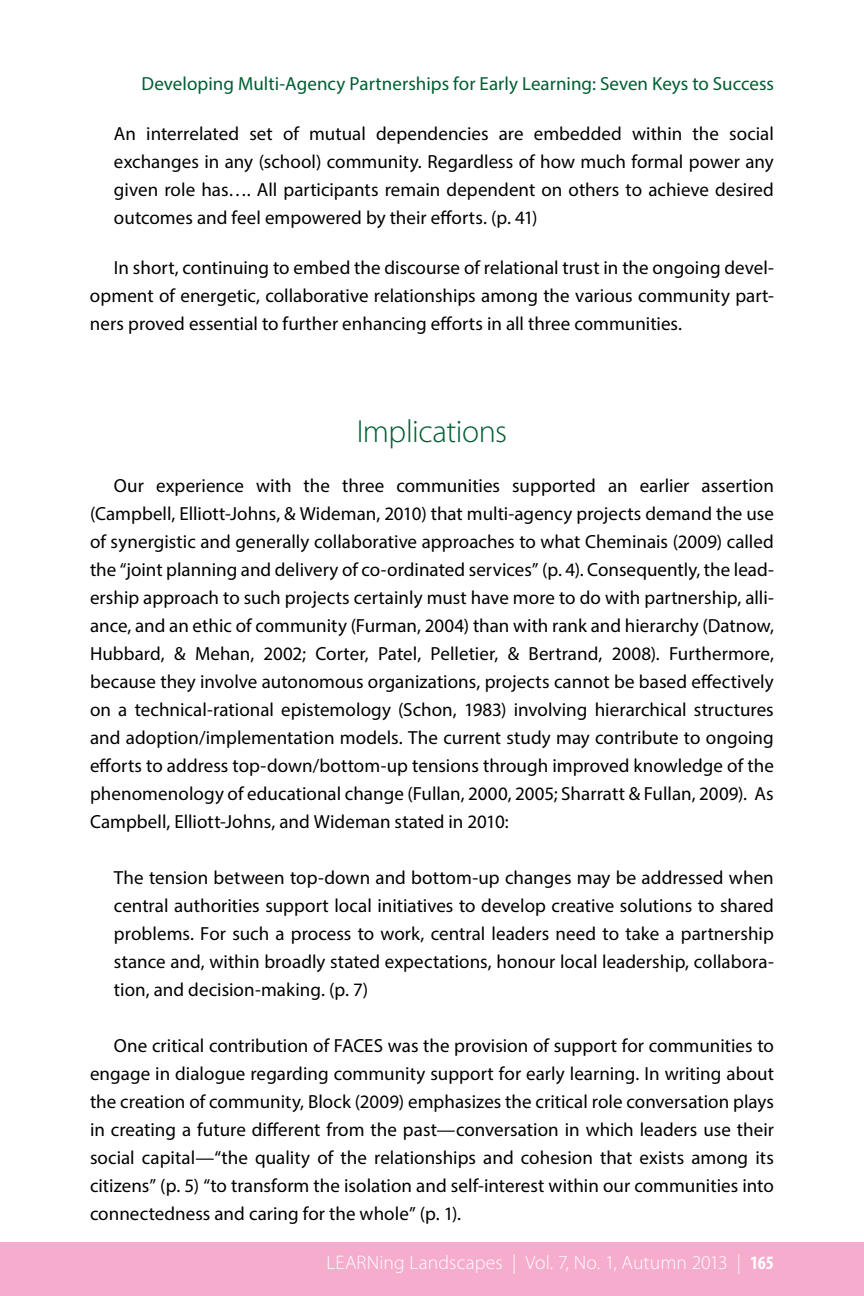
<style>
.page{position:relative;width:864px;height:1296px;background:#fff}
.page>*{position:absolute;margin:0;border:0;box-sizing:border-box;transform-origin:0 0}
.t1{font:300 32px "Myriad Pro";letter-spacing:-.015em;color:#005e31}
.t2{font:300 19.6px "Myriad Pro";letter-spacing:.005em;color:#fff}
.t3{font:19px/28px "Myriad Pro";color:#000;text-align:justify}
.t4{font:19px "Myriad Pro";color:#005e31}
.s1{font-weight:700;font-stretch:condensed;font-size:19px}
</style>
<div class="page">
<div style="left:0;top:1242px;width:864px;height:54px;background:#f6adcd"></div>
<p class="t4" style="left:142px;top:72px;width:634px">Developing Multi-Agency Partnerships for Early Learning: Seven Keys to Success</p>
<p class="t3" style="left:114px;top:120px;width:662px">An interrelated set of mutual dependencies are embedded within the social exchanges in any (school) community. Regardless of how much formal power any given role has…. All participants remain dependent on others to achieve desired outcomes and feel empowered by their efforts. (p. 41)</p>
<p class="t3" style="left:90px;top:254px;width:686px;text-indent:24px">In short, continuing to embed the discourse of relational trust in the ongoing devel&shy;opment of energetic, collaborative relationships among the various community part&shy;ners proved essential to further enhancing efforts in all three communities.</p>
<h1 class="t1" style="left:357px;top:414px;width:152px">Implications</h1>
<p class="t3" style="left:90px;top:472px;width:686px;text-indent:24px">Our experience with the three communities supported an earlier assertion (Campbell, Elliott-Johns, &amp; Wideman, 2010) that multi-agency projects demand the use of synergistic and generally collaborative approaches to what Cheminais (2009) called the “joint planning and delivery of co-ordinated services” (p. 4). Consequently, the lead&shy;ership approach to such projects certainly must have more to do with partnership, alli&shy;ance, and an ethic of community (Furman, 2004) than with rank and hierarchy (Datnow, Hubbard, &amp; Mehan, 2002; Corter, Patel, Pelletier, &amp; Bertrand, 2008). Furthermore, because they involve autonomous organizations, projects cannot be based effectively on a technical-rational epistemology (Schon, 1983) involving hierarchical structures and adoption/implementation models. The current study may contribute to ongoing efforts to address top-down/bottom-up tensions through improved knowledge of the phenomenology of educational change (Fullan, 2000, 2005; Sharratt &amp; Fullan, 2009). As Campbell, Elliott-Johns, and Wideman stated in 2010:</p>
<p class="t3" style="left:114px;top:864px;width:662px">The tension between top-down and bottom-up changes may be addressed when central authorities support local initiatives to develop creative solutions to shared problems. For such a process to work, central leaders need to take a partnership stance and, within broadly stated expectations, honour local leadership, collabora&shy;tion, and decision-making. (p. 7)</p>
<p class="t3" style="left:90px;top:1032px;width:685px;text-indent:24px">One critical contribution of FACES was the provision of support for communities to engage in dialogue regarding community support for early learning. In writing about the creation of community, Block (2009) emphasizes the critical role conversation plays in creating a future different from the past—conversation in which leaders use their social capital—“the quality of the relationships and cohesion that exists among its citizens” (p. 5) “to transform the isolation and self-interest within our communities into connectedness and caring for the whole” (p. 1).</p>
<p class="t2" style="left:327px;top:1252px;width:449px">LEARNing Landscapes | Vol. 7, No. 1, Autumn 2013 | <span class="s1">165</span></p>
</div>
